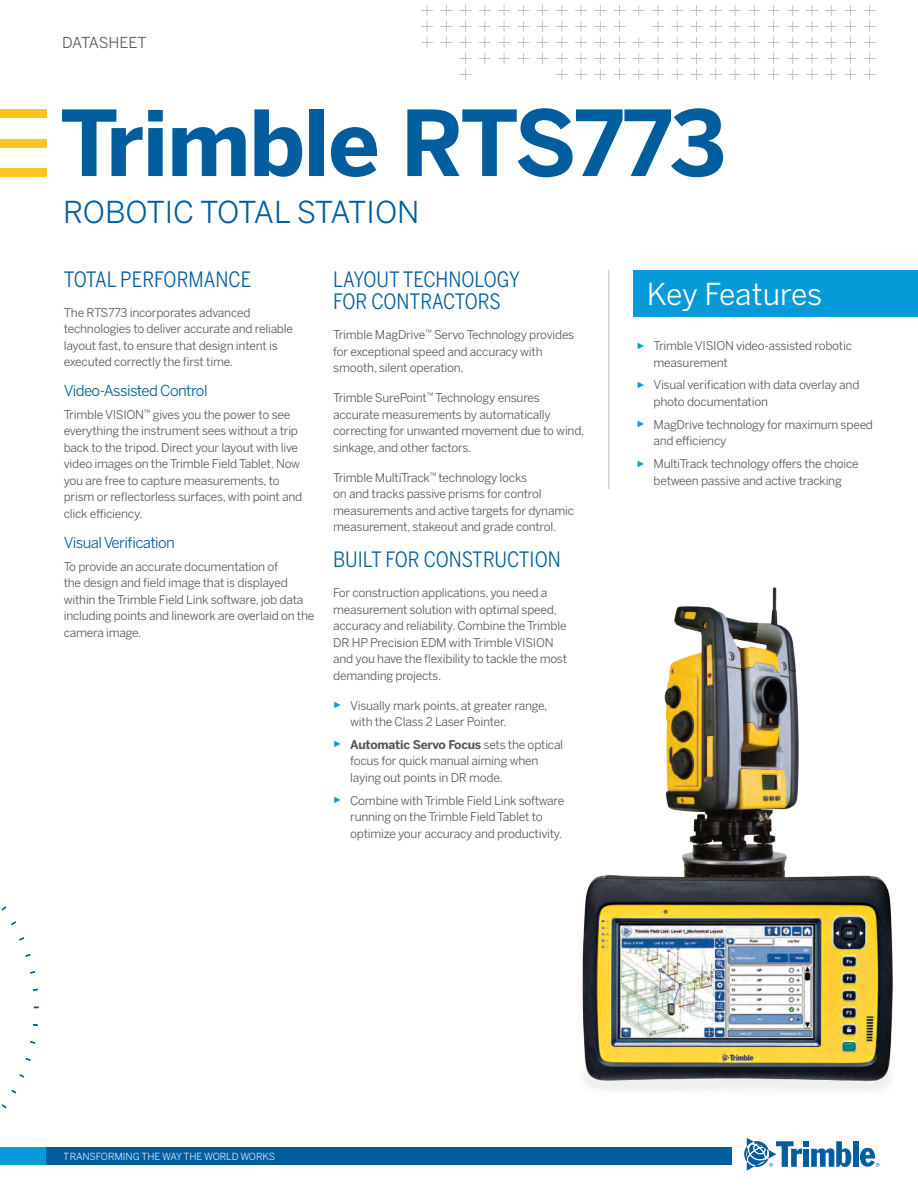
<style>
.page{position:relative;width:918px;height:1188px;background:#fff}
.page>*{position:absolute;margin:0;border:0;box-sizing:border-box;transform-origin:0 0}
.t1{font:700 90px "Benton Sans";letter-spacing:-.02em;color:#005e9e}
.t2{font:30px "Benton Sans";letter-spacing:-.01em;color:#005e9e}
.t3{font:30px "Benton Sans";letter-spacing:-.01em;color:#fff}
.t4{font:21px/22.5px "Benton Sans Condensed";color:#005e9e}
.t5{font:15px "Benton Sans";letter-spacing:-.04em;color:#005e9e}
.t6{font:15px "Benton Sans";letter-spacing:-.01em;color:#57585a}
.t7{font:12px/16.5px "Benton Sans";letter-spacing:-.02em;color:#57585a}
.t8{font:9.75px "Benton Sans";letter-spacing:-.01em;color:#fff}
.s1{font-family:"Arial";font-size:9px;color:#069ad9}
.s2{font-weight:700}
</style>
<div class="page">
<svg style="left:421px;top:5px;width:455px;height:75px"></svg>
<div style="left:0;top:110px;width:47px;height:8px;background:#fec422"></div>
<div style="left:0;top:139px;width:47px;height:8px;background:#fec422"></div>
<div style="left:0;top:168px;width:47px;height:8px;background:#fec422"></div>
<div style="left:853px;top:1141px;width:5px;height:26px;background:#005e9e"></div>
<svg style="left:744px;top:1138px;width:107px;height:32px"></svg>
<svg style="left:860px;top:1148px;width:19px;height:19px"></svg>
<div style="left:0;top:1147px;width:730px;height:18px;background:#069ad9"></div>
<div style="left:47px;top:1147px;width:685px;height:18px;background:#005e9e"></div>
<div style="left:633px;top:270px;width:285px;height:47px;background:#069ad9"></div>
<hr style="left:608px;top:270px;width:2px;height:219px;background:#d4d3d3">
<svg style="left:30px;top:1041px;width:5px;height:3px"></svg>
<svg style="left:25px;top:1058px;width:6px;height:3px"></svg>
<svg style="left:19px;top:1074px;width:6px;height:4px"></svg>
<svg style="left:11px;top:1089px;width:6px;height:5px"></svg>
<svg style="left:2px;top:1104px;width:5px;height:5px"></svg>
<svg style="left:1px;top:906px;width:6px;height:5px"></svg>
<svg style="left:11px;top:921px;width:5px;height:4px"></svg>
<svg style="left:19px;top:937px;width:5px;height:4px"></svg>
<svg style="left:25px;top:954px;width:6px;height:3px"></svg>
<svg style="left:30px;top:971px;width:5px;height:3px"></svg>
<svg style="left:33px;top:988px;width:5px;height:3px"></svg>
<img style="left:582px;top:587px;width:311px;height:504px">
<p class="t6" style="left:62px;top:34px;width:86px">DATASHEET</p>
<h1 class="t1" style="left:60px;top:87px;width:668px">Trimble RTS773</h1>
<h2 class="t2" style="left:63px;top:194px;width:358px">ROBOTIC TOTAL STATION</h2>
<h3 class="t4" style="left:64px;top:268px;width:189px">TOTAL PERFORMANCE</h3>
<p class="t7" style="left:64px;top:304px;width:231px">The RTS773 incorporates advanced technologies to deliver accurate and reliable layout fast, to ensure that design intent is executed correctly the first time.</p>
<p class="t5" style="left:64px;top:382px;width:145px">Video-Assisted Control</p>
<p class="t7" style="left:64px;top:406px;width:240px">Trimble VISION<sup>™</sup> gives you the power to see everything the instrument sees without a trip back to the tripod. Direct your layout with live video images on the Trimble Field Tablet. Now you are free to capture measurements, to prism or reflectorless surfaces, with point and click efficiency.</p>
<p class="t5" style="left:64px;top:534px;width:113px">Visual Verification</p>
<p class="t7" style="left:64px;top:558px;width:252px">To provide an accurate documentation of<br>the design and field image that is displayed within the Trimble Field Link software, job data including points and linework are overlaid on the camera image.</p>
<h3 class="t4" style="left:333px;top:268px;width:188px">LAYOUT TECHNOLOGY<br>FOR CONTRACTORS</h3>
<p class="t7" style="left:333px;top:326px;width:243px">Trimble MagDrive<sup>™</sup> Servo Technology provides for exceptional speed and accuracy with smooth, silent operation.</p>
<p class="t7" style="left:333px;top:389px;width:253px">Trimble SurePoint<sup>™</sup> Technology ensures accurate measurements by automatically correcting for unwanted movement due to wind, sinkage, and other factors.</p>
<p class="t7" style="left:333px;top:469px;width:242px">Trimble MultiTrack<sup>™</sup> technology locks<br>on and tracks passive prisms for control measurements and active targets for dynamic measurement, stakeout and grade control.</p>
<h3 class="t4" style="left:333px;top:548px;width:229px">BUILT FOR CONSTRUCTION</h3>
<p class="t7" style="left:333px;top:584px;width:235px">For construction applications, you need a measurement solution with optimal speed, accuracy and reliability. Combine the Trimble DR HP Precision EDM with Trimble VISION and you have the flexibility to tackle the most demanding projects.</p>
<p class="t7" style="left:350px;top:697px;width:199px;text-indent:-17px"><span class="s1">►</span> Visually mark points, at greater range, with the Class 2 Laser Pointer.</p>
<p class="t7" style="left:350px;top:736px;width:214px;text-indent:-17px"><span class="s1">►</span> <span class="s2">Automatic Servo Focus</span> sets the optical focus for quick manual aiming when laying out points in DR mode.</p>
<p class="t7" style="left:350px;top:792px;width:216px;text-indent:-17px"><span class="s1">►</span> Combine with Trimble Field Link software running on the Trimble Field Tablet to optimize your accuracy and productivity.</p>
<h2 class="t3" style="left:647px;top:276px;width:177px">Key Features</h2>
<p class="t7" style="left:654px;top:338px;width:200px;text-indent:-17px"><span class="s1">►</span> Trimble VISION video-assisted robotic measurement</p>
<p class="t7" style="left:654px;top:377px;width:207px;text-indent:-17px"><span class="s1">►</span> Visual verification with data overlay and photo documentation</p>
<p class="t7" style="left:654px;top:416px;width:221px;text-indent:-17px"><span class="s1">►</span> MagDrive technology for maximum speed and efficiency</p>
<p class="t7" style="left:637px;top:456px;width:224px;text-align:center"><span class="s1">►</span> MultiTrack technology offers the choice between passive and active tracking</p>
<p class="t8" style="left:64px;top:1150px;width:213px">TRANSFORMING THE WAY THE WORLD WORKS</p>
</div>
